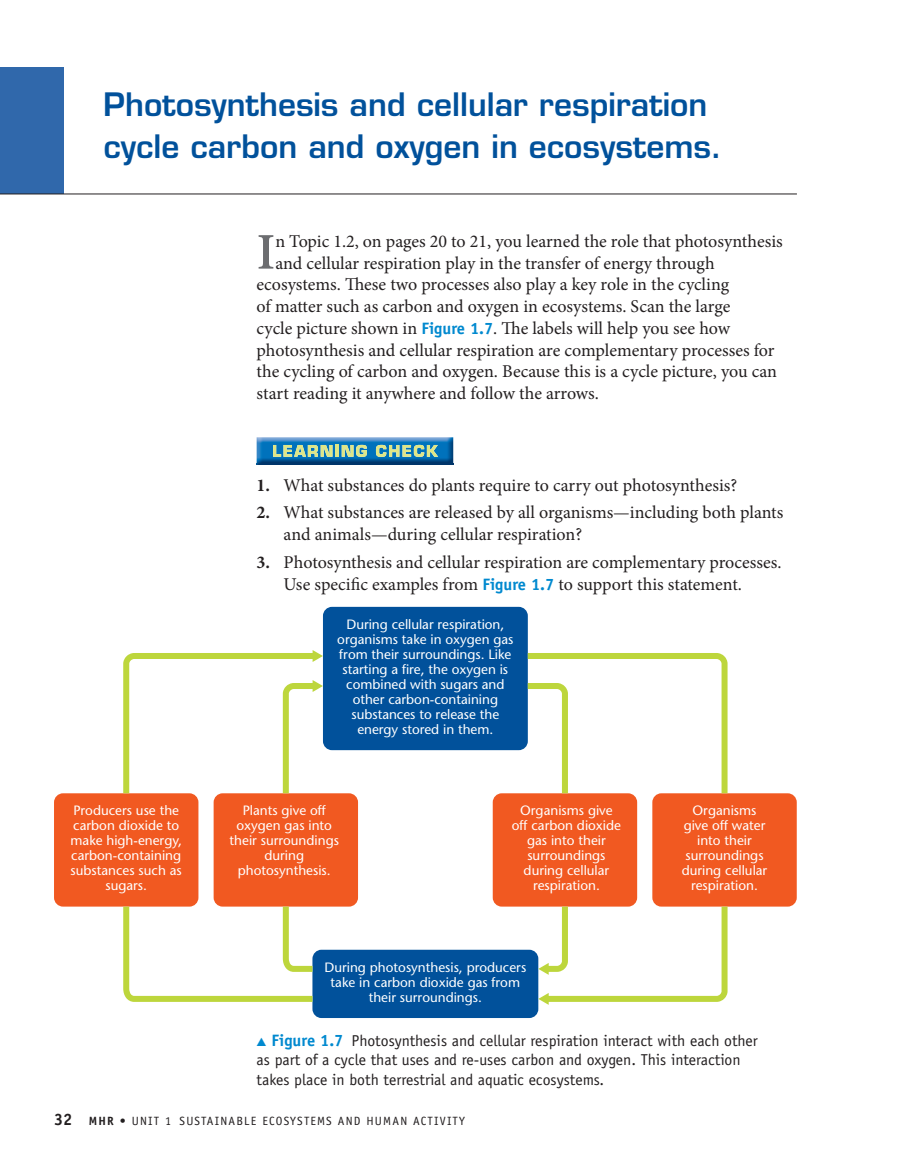
<style>
.page{position:relative;width:905px;height:1175px;background:#fff}
.page>*{position:absolute;margin:0;border:0;box-sizing:border-box;transform-origin:0 0}
.t1{font:600 51.45px "Minion Pro";color:#6c6d70}
.t2{font:600 31.5px/42px "Eurostile";color:#01519b}
.t3{font:18px/21.8px "Minion Pro";color:#231f20}
.t4{font:15.75px/19.5px "Officina Sans";color:#231f20}
.t5{font:13.5px/15px "Stone Sans";color:#fff;text-align:center}
.t6{font:12px "Officina Sans";letter-spacing:.1em;color:#231f20}
.s1{font-family:"Officina Sans";font-weight:700;font-size:16.5px;color:#0089cf}
.s2{font-weight:700}
.s3{font-family:"European Pi Three";font-size:12px;color:#0089cf}
.s4{font-weight:700;font-size:16.5px;color:#0089cf}
.s5{font-weight:700;font-size:16.5px}
</style>
<div class="page">
<div style="left:0;top:68px;width:63px;height:126px;background:#3068ab"></div>
<div style="left:323px;top:607px;width:205px;height:143px;background:#01519b;border-radius:9px"></div>
<div style="left:54px;top:793px;width:144px;height:113px;background:#f15921;border-radius:9px"></div>
<div style="left:214px;top:793px;width:144px;height:113px;background:#f15921;border-radius:9px"></div>
<div style="left:492px;top:793px;width:145px;height:113px;background:#f15921;border-radius:9px"></div>
<div style="left:652px;top:793px;width:144px;height:113px;background:#f15921;border-radius:9px"></div>
<div style="left:312px;top:949px;width:226px;height:69px;background:#01519b;border-radius:9px"></div>
<svg style="left:123px;top:906px;width:189px;height:95px"></svg>
<svg style="left:528px;top:653px;width:199px;height:140px"></svg>
<svg style="left:123px;top:650px;width:200px;height:143px"></svg>
<svg style="left:538px;top:906px;width:189px;height:98px"></svg>
<hr style="left:0;top:194px;width:796px;height:1px;background:#231f20">
<img style="left:256px;top:437px;width:197px;height:27px">
<svg style="left:376px;top:445px;width:62px;height:12px"></svg>
<svg style="left:273px;top:445px;width:94px;height:12px"></svg>
<p class="t2" style="left:104px;top:86px;width:620px">Photosynthesis and cellular respiration cycle carbon and oxygen in ecosystems.</p>
<p class="t1" style="left:256px;top:232px;width:20px">I</p>
<p class="t3" style="left:275px;top:232px;width:509px">n Topic 1.2, on pages 20 to 21, you learned the role that photosynthesis</p>
<p class="t3" style="left:275px;top:253px;width:441px">and cellular respiration play in the transfer of energy through</p>
<p class="t3" style="left:256px;top:275px;width:474px">ecosystems. These two processes also play a key role in the cycling</p>
<p class="t3" style="left:256px;top:297px;width:475px">of matter such as carbon and oxygen in ecosystems. Scan the large</p>
<p class="t3" style="left:256px;top:319px;width:475px">cycle picture shown in <span class="s1">Figure 1.7</span>. The labels will help you see how</p>
<p class="t3" style="left:256px;top:340px;width:519px">photosynthesis and cellular respiration are complementary processes for</p>
<p class="t3" style="left:256px;top:362px;width:522px">the cycling of carbon and oxygen. Because this is a cycle picture, you can</p>
<p class="t3" style="left:256px;top:384px;width:344px">start reading it anywhere and follow the arrows.</p>
<p class="t3" style="left:256px;top:475px;width:482px"><span class="s2">1.</span> What substances do plants require to carry out photosynthesis?</p>
<p class="t3" style="left:284px;top:503px;width:501px;text-indent:-27px"><span class="s2">2.</span> What substances are released by all organisms—including both plants and animals—during cellular respiration?</p>
<p class="t3" style="left:284px;top:552px;width:499px;text-indent:-27px"><span class="s2">3.</span> Photosynthesis and cellular respiration are complementary processes.<br>Use specific examples from <span class="s1">Figure 1.7</span> to support this statement.</p>
<p class="t5" style="left:337px;top:618px;width:178px">During cellular respiration, organisms take in oxygen gas from their surroundings. Like starting a fire, the oxygen is combined with sugars and other carbon-containing substances to release the energy stored in them.</p>
<p class="t5" style="left:229px;top:804px;width:111px">Plants give off oxygen gas into their surroundings during photosynthesis.</p>
<p class="t5" style="left:681px;top:804px;width:87px">Organisms give off water into their surroundings during cellular respiration.</p>
<p class="t5" style="left:70px;top:804px;width:113px">Producers use the carbon dioxide to make high-energy, carbon-containing substances such as sugars.</p>
<p class="t5" style="left:512px;top:804px;width:111px">Organisms give off carbon dioxide gas into their surroundings during cellular respiration.</p>
<p class="t5" style="left:324px;top:961px;width:203px">During photosynthesis, producers take in carbon dioxide gas from their surroundings.</p>
<p class="t4" style="left:256px;top:1032px;width:502px"><span class="s3">-</span> <span class="s4">Figure 1.7</span> Photosynthesis and cellular respiration interact with each other as part of a cycle that uses and re-uses carbon and oxygen. This interaction takes place in both terrestrial and aquatic ecosystems.</p>
<p class="t6" style="left:54px;top:1116px;width:412px"><span class="s5">32</span> <span class="s2">MHR •</span> UNIT 1 SUSTAINABLE ECOSYSTEMS AND HUMAN ACTIVITY</p>
</div>
